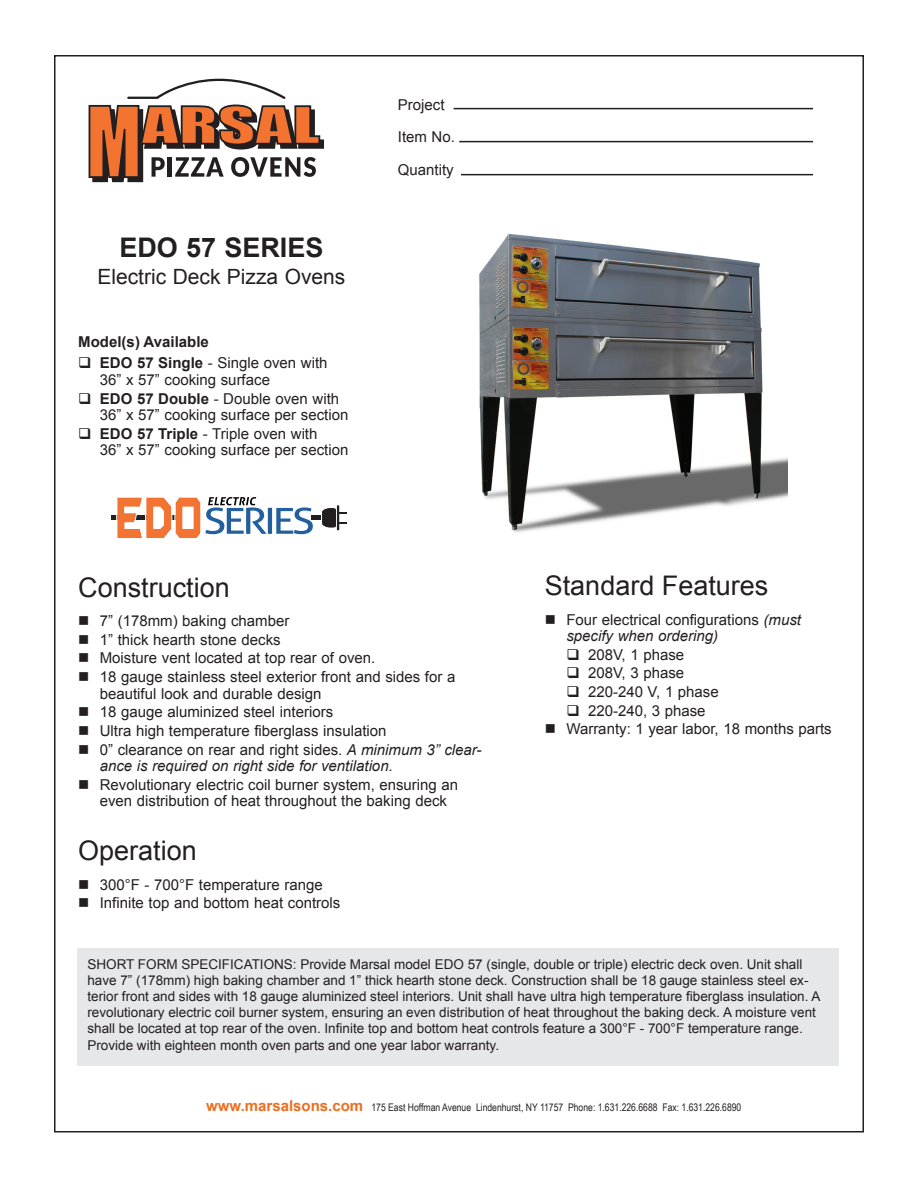
<style>
.page{position:relative;width:918px;height:1188px;background:#fff}
.page>*{position:absolute;margin:0;border:0;box-sizing:border-box;transform-origin:0 0}
.Subhead{font:27px "Arial";color:#231f20}
.Model_Name{font:700 27px "Arial";color:#231f20}
.Model_Description{font:21px "Arial";color:#231f20}
.t1{font:15px/16.5px "Arial";color:#231f20}
.t2{font:italic 15px/16.5px "Arial";color:#231f20}
.TEXT_-_10_pt_bold{font:700 15px "Arial";color:#231f20}
.TEXT_-_Short_Form{font:13.5px/16.2px "Arial";color:#231f20}
.t3{font:10.5px "Arial Narrow";color:#231f20}
.s1{font-weight:700}
.s2{font-style:normal}
.s3{font-style:italic}
.s4{font-family:"Arial";font-weight:700;font-size:15px;color:#ec6e20}
</style>
<div class="page">
<svg style="left:127px;top:79px;width:159px;height:20px"></svg>
<svg style="left:89px;top:105px;width:235px;height:77px"></svg>
<hr style="left:454px;top:108px;width:359px;height:1px;background:#231f20">
<hr style="left:459px;top:141px;width:354px;height:1px;background:#231f20">
<hr style="left:461px;top:174px;width:352px;height:1px;background:#231f20">
<div style="left:77px;top:948px;width:762px;height:117px;background:#e6e7e9"></div>
<hr style="left:111px;top:516px;width:41px;height:4px;background:#231f20">
<svg style="left:116px;top:497px;width:231px;height:41px"></svg>
<img style="left:479px;top:233px;width:308px;height:300px">
<p class="Model_Name" style="left:119px;top:229px;width:206px">EDO 57 SERIES</p>
<p class="Model_Description" style="left:97px;top:263px;width:249px">Electric Deck Pizza Ovens</p>
<p class="TEXT_-_10_pt_bold" style="left:78px;top:331px;width:132px">Model(s) Available</p>
<p class="t1" style="left:100px;top:355px;width:229px"><span class="s1">EDO 57 Single</span> - Single oven with<br>36” x 57” cooking surface</p>
<p class="t1" style="left:100px;top:390px;width:250px"><span class="s1">EDO 57 Double</span> - Double oven with<br>36” x 57” cooking surface per section</p>
<p class="t1" style="left:100px;top:425px;width:250px"><span class="s1">EDO 57 Triple</span> - Triple oven with<br>36” x 57” cooking surface per section</p>
<p class="t1" style="left:398px;top:88px;width:59px;line-height:32.7px">Project<br>Item No.<br>Quantity</p>
<p class="Subhead" style="left:78px;top:570px;width:153px">Construction</p>
<p class="t1" style="left:100px;top:613px;width:191px">7” (178mm) baking chamber</p>
<p class="t1" style="left:100px;top:631px;width:182px">1” thick hearth stone decks</p>
<p class="t1" style="left:100px;top:650px;width:277px">Moisture vent located at top rear of oven.</p>
<p class="t1" style="left:100px;top:669px;width:357px">18 gauge stainless steel exterior front and sides for a beautiful look and durable design</p>
<p class="t1" style="left:100px;top:704px;width:235px">18 gauge aluminized steel interiors</p>
<p class="t1" style="left:100px;top:723px;width:288px">Ultra high temperature fiberglass insulation</p>
<p class="t2" style="left:100px;top:741px;width:383px"><span class="s2">0” clearance on rear and right sides.</span> A minimum 3” clear&shy;ance is required on right side for ventilation.</p>
<p class="t1" style="left:100px;top:776px;width:360px">Revolutionary electric coil burner system, ensuring an even distribution of heat throughout the baking deck</p>
<p class="Subhead" style="left:78px;top:833px;width:120px">Operation</p>
<p class="t1" style="left:100px;top:876px;width:224px">300°F - 700°F temperature range</p>
<p class="t1" style="left:100px;top:895px;width:242px">Infinite top and bottom heat controls</p>
<p class="Subhead" style="left:545px;top:568px;width:225px">Standard Features</p>
<p class="t1" style="left:566px;top:611px;width:236px">Four electrical configurations <span class="s3">(must specify when ordering)</span></p>
<p class="t1" style="left:588px;top:646px;width:98px">208V, 1 phase</p>
<p class="t1" style="left:588px;top:665px;width:98px">208V, 3 phase</p>
<p class="t1" style="left:588px;top:684px;width:132px">220-240 V, 1 phase</p>
<p class="t1" style="left:588px;top:702px;width:119px">220-240, 3 phase</p>
<p class="t1" style="left:566px;top:721px;width:267px">Warranty: 1 year labor, 18 months parts</p>
<p class="TEXT_-_Short_Form" style="left:87px;top:956px;width:735px">SHORT FORM SPECIFICATIONS: Provide Marsal model EDO 57 (single, double or triple) electric deck oven. Unit shall have 7” (178mm) high baking chamber and 1” thick hearth stone deck. Construction shall be 18 gauge stainless steel ex&shy;terior front and sides with 18 gauge aluminized steel interiors. Unit shall have ultra high temperature fiberglass insulation. A revolutionary electric coil burner system, ensuring an even distribution of heat throughout the baking deck. A moisture vent shall be located at top rear of the oven. Infinite top and bottom heat controls feature a 300°F - 700°F temperature range.<br>Provide with eighteen month oven parts and one year labor warranty.</p>
<p class="t3" style="left:206px;top:1099px;width:537px"><span class="s4">www.marsalsons.com</span> 175 East Hoffman Avenue Lindenhurst, NY 11757 Phone: 1.631.226.6688 Fax: 1.631.226.6890</p>
</div>
